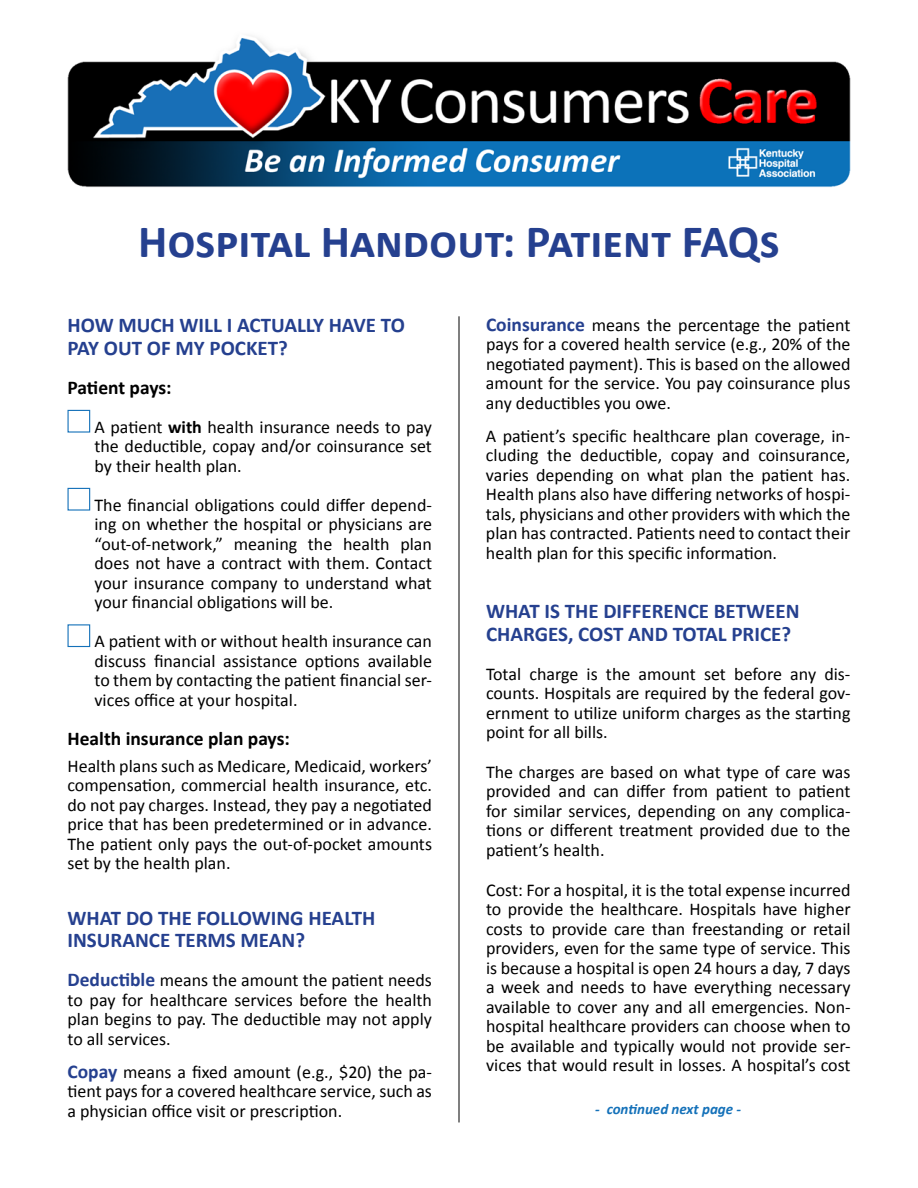
<style>
.page{position:relative;width:918px;height:1188px;background:#fff}
.page>*{position:absolute;margin:0;border:0;box-sizing:border-box;transform-origin:0 0}
.t1{font:700 46.5px "Calibri";color:#25408f}
.t2{font:700 21px/22.5px "Calibri";color:#25408f}
.t3{font:700 19.5px "Calibri";letter-spacing:-.005em;color:#000}
.t4{font:18px/19.5px "Calibri";color:#000;text-align:justify}
.t5{font:italic 700 15px "Calibri";color:#1471b9}
.s1{font-weight:700}
.s2{font-weight:700;font-size:19.5px;color:#25408f}
</style>
<div class="page">
<img style="left:67px;top:38px;width:784px;height:1085px">
<div style="left:68px;top:410px;width:22px;height:23px;border:1px solid #1471b9"></div>
<div style="left:68px;top:488px;width:22px;height:23px;border:1px solid #1471b9"></div>
<div style="left:68px;top:624px;width:22px;height:23px;border:1px solid #1471b9"></div>
<hr style="left:459px;top:316px;width:1px;height:806px;background:#000">
<h1 class="t1" style="left:138px;top:212px;width:643px">Hospital Handout: Patient FAQs</h1>
<p class="t2" style="left:68px;top:314px;width:339px">HOW MUCH WILL I ACTUALLY HAVE TO<br>PAY OUT OF MY POCKET?</p>
<p class="t3" style="left:68px;top:375px;width:106px">Patient pays:</p>
<p class="t4" style="left:94px;top:417px;width:339px">A patient <span class="s1">with</span> health insurance needs to pay the deductible, copay and/or coinsurance set by their health plan.</p>
<p class="t4" style="left:94px;top:495px;width:339px">The financial obligations could differ depend&shy;ing on whether the hospital or physicians are “out-of-network,” meaning the health plan does not have a contract with them. Contact your insurance company to understand what your financial obligations will be.</p>
<p class="t4" style="left:94px;top:631px;width:339px">A patient with or without health insurance can discuss financial assistance options available to them by contacting the patient financial ser&shy;vices office at your hospital.</p>
<p class="t3" style="left:68px;top:726px;width:224px">Health insurance plan pays:</p>
<p class="t4" style="left:67px;top:756px;width:366px">Health plans such as Medicare, Medicaid, workers’ compensation, commercial health insurance, etc. do not pay charges. Instead, they pay a negotiated price that has been predetermined or in advance.<br>The patient only pays the out-of-pocket amounts set by the health plan.</p>
<p class="t2" style="left:68px;top:906px;width:309px">WHAT DO THE FOLLOWING HEALTH<br>INSURANCE TERMS MEAN?</p>
<p class="t4" style="left:67px;top:970px;width:366px"><span class="s2">Deductible</span> means the amount the patient needs to pay for healthcare services before the health plan begins to pay. The deductible may not apply to all services.</p>
<p class="t4" style="left:68px;top:1062px;width:366px"><span class="s2">Copay</span> means a fixed amount (e.g., $20) the pa&shy;tient pays for a covered healthcare service, such as a physician office visit or prescription.</p>
<p class="t4" style="left:486px;top:315px;width:366px"><span class="s2">Coinsurance</span> means the percentage the patient pays for a covered health service (e.g., 20% of the negotiated payment). This is based on the allowed amount for the service. You pay coinsurance plus any deductibles you owe.</p>
<p class="t4" style="left:486px;top:426px;width:366px">A patient’s specific healthcare plan coverage, in&shy;cluding the deductible, copay and coinsurance, varies depending on what plan the patient has.<br>Health plans also have differing networks of hospi&shy;tals, physicians and other providers with which the plan has contracted. Patients need to contact their health plan for this specific information.</p>
<p class="t2" style="left:486px;top:600px;width:315px">WHAT IS THE DIFFERENCE BETWEEN<br>CHARGES, COST AND TOTAL PRICE?</p>
<p class="t4" style="left:486px;top:664px;width:366px">Total charge is the amount set before any dis&shy;counts. Hospitals are required by the federal gov&shy;ernment to utilize uniform charges as the starting point for all bills.</p>
<p class="t4" style="left:486px;top:762px;width:366px">The charges are based on what type of care was provided and can differ from patient to patient for similar services, depending on any complica&shy;tions or different treatment provided due to the patient’s health.</p>
<p class="t4" style="left:486px;top:880px;width:366px">Cost: For a hospital, it is the total expense incurred to provide the healthcare. Hospitals have higher costs to provide care than freestanding or retail providers, even for the same type of service. This is because a hospital is open 24 hours a day, 7 days a week and needs to have everything necessary available to cover any and all emergencies. Non&shy;hospital healthcare providers can choose when to be available and typically would not provide ser&shy;vices that would result in losses. A hospital’s cost</p>
<p class="t5" style="left:595px;top:1100px;width:147px">- continued next page -</p>
</div>
